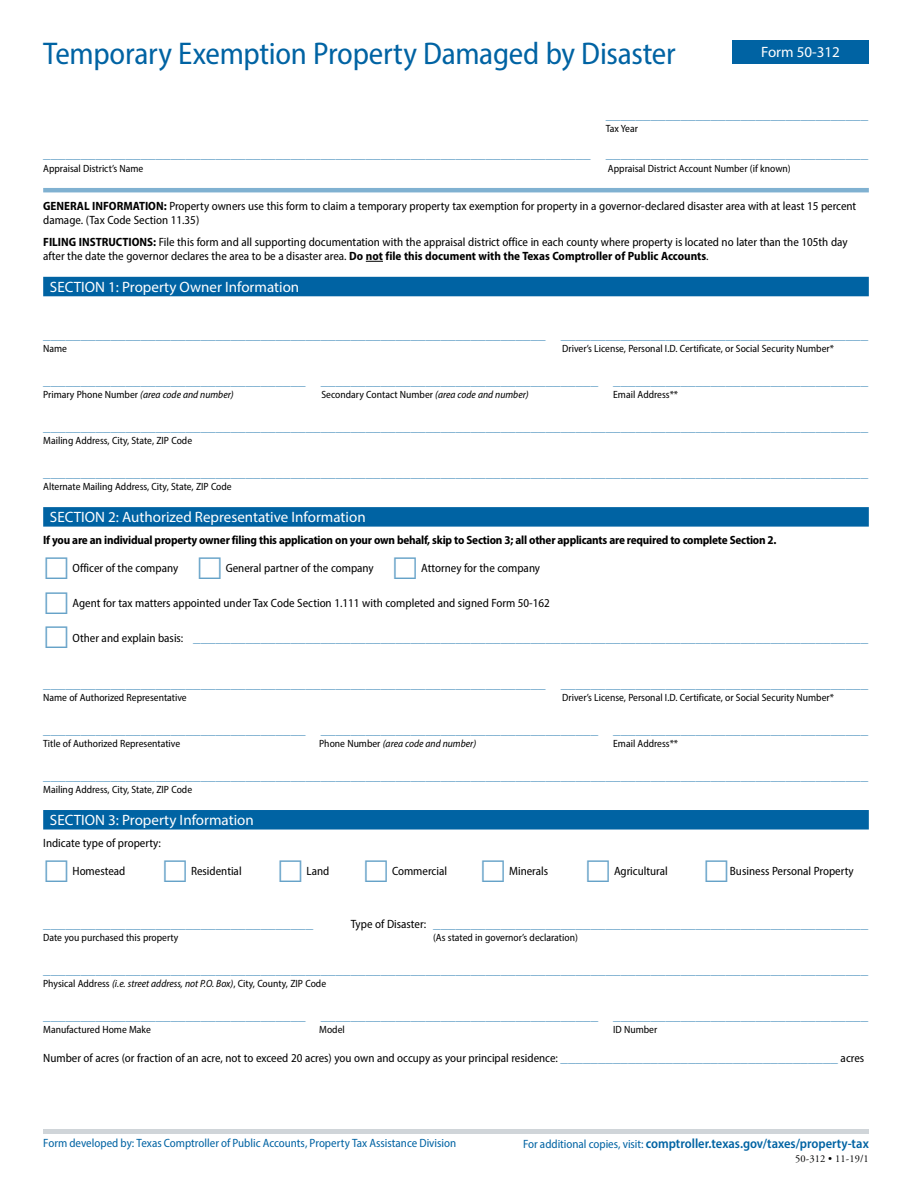
<style>
.page{position:relative;width:918px;height:1188px;background:#fff}
.page>*{position:absolute;margin:0;border:0;box-sizing:border-box;transform-origin:0 0}
.t1{font:semi-condensed 31.5px "Myriad Pro";letter-spacing:-.01em;color:#0063a3}
.t2{font:semi-condensed 15px "Myriad Pro";color:#66a2c8}
.t3{font:15px "Myriad Pro";color:#fff}
.t4{font:600 semi-condensed 13.5px "Myriad Pro";color:#0063a3}
.t5{font:semi-condensed 12px/14.4px "Myriad Pro";color:#000}
.t6{font:700 semi-condensed 12px "Myriad Pro";letter-spacing:-.02em;color:#000}
.t7{font:semi-condensed 12px "Myriad Pro";color:#0063a3}
.t8{font:semi-condensed 10.5px "Myriad Pro";color:#000}
.t9{font:italic semi-condensed 10.5px "Myriad Pro";color:#000}
.t10{font:10.5px "Adobe Garamond Pro";letter-spacing:.01em;color:#000}
.s1{font-weight:700}
.s2{font-style:normal}
.s3{font-style:italic}
.s4{font-size:12px;color:#000}
.s5{font-size:15px;color:#66a2c8}
.s6{font-weight:400;font-size:12px}
</style>
<div class="page">
<hr style="left:43px;top:1129px;width:826px;height:4px;background:#d0d5d9">
<div style="left:732px;top:40px;width:137px;height:24px;background:#0063a3"></div>
<hr style="left:43px;top:188px;width:826px;height:4px;background:#80b1d1">
<svg style="left:366px;top:261px;width:17px;height:1px"></svg>
<div style="left:43px;top:277px;width:826px;height:19px;background:#0063a3"></div>
<div style="left:43px;top:507px;width:826px;height:20px;background:#0063a3"></div>
<div style="left:43px;top:810px;width:826px;height:20px;background:#0063a3"></div>
<h1 class="t1" style="left:43px;top:34px;width:634px">Temporary Exemption Property Damaged by Disaster</h1>
<p class="t3" style="left:761px;top:43px;width:80px">Form 50-312</p>
<p class="t2" style="left:606px;top:104px;width:264px">___________________________________</p>
<p class="t8" style="left:606px;top:122px;width:34px">Tax Year</p>
<p class="t2" style="left:43px;top:144px;width:826px">_________________________________________________________________________ ___________________________________</p>
<p class="t8" style="left:43px;top:162px;width:102px">Appraisal District’s Name</p>
<p class="t8" style="left:608px;top:162px;width:184px">Appraisal District Account Number (if known)</p>
<p class="t5" style="left:43px;top:199px;width:815px"><span class="s1">GENERAL INFORMATION:</span> Property owners use this form to claim a temporary property tax exemption for property in a governor-declared disaster area with at least 15 percent damage. (Tax Code Section 11.35)</p>
<p class="t5" style="left:43px;top:234px;width:806px"><span class="s1">FILING INSTRUCTIONS:</span> File this form and all supporting documentation with the appraisal district office in each county where property is located no later than the 105th day after the date the governor declares the area to be a disaster area. <span class="s1">Do not file this document with the Texas Comptroller of Public Accounts</span>.</p>
<p class="t3" style="left:50px;top:277px;width:251px">SECTION 1: Property Owner Information</p>
<p class="t2" style="left:43px;top:324px;width:826px">___________________________________________________________________ _________________________________________</p>
<p class="t8" style="left:43px;top:342px;width:25px">Name</p>
<p class="t8" style="left:562px;top:342px;width:273px">Driver’s License, Personal I.D. Certificate, or Social Security Number*</p>
<p class="t2" style="left:43px;top:370px;width:826px">___________________________________ _____________________________________ __________________________________</p>
<p class="t9" style="left:43px;top:389px;width:192px"><span class="s2">Primary Phone Number</span> (area code and number)</p>
<p class="t8" style="left:321px;top:388px;width:209px">Secondary Contact Number <span class="s3">(area code and number)</span></p>
<p class="t8" style="left:613px;top:388px;width:66px">Email Address**</p>
<p class="t2" style="left:43px;top:416px;width:826px">______________________________________________________________________________________________________________</p>
<p class="t8" style="left:43px;top:434px;width:150px">Mailing Address, City, State, ZIP Code</p>
<p class="t2" style="left:43px;top:462px;width:826px">______________________________________________________________________________________________________________</p>
<p class="t8" style="left:43px;top:480px;width:190px">Alternate Mailing Address, City, State, ZIP Code</p>
<p class="t3" style="left:50px;top:508px;width:317px">SECTION 2: Authorized Representative Information</p>
<p class="t6" style="left:43px;top:533px;width:735px">If you are an individual property owner filing this application on your own behalf, skip to Section 3; all other applicants are required to complete Section 2.</p>
<p class="t5" style="left:73px;top:561px;width:107px">Officer of the company</p>
<p class="t5" style="left:226px;top:561px;width:150px">General partner of the company</p>
<p class="t5" style="left:421px;top:561px;width:121px">Attorney for the company</p>
<p class="t5" style="left:73px;top:596px;width:479px">Agent for tax matters appointed under Tax Code Section 1.111 with completed and signed Form 50-162</p>
<p class="t2" style="left:73px;top:628px;width:797px"><span class="s4">Other and explain basis:</span> __________________________________________________________________________________________</p>
<p class="t2" style="left:43px;top:673px;width:826px">___________________________________________________________________ _________________________________________</p>
<p class="t8" style="left:43px;top:691px;width:145px">Name of Authorized Representative</p>
<p class="t8" style="left:562px;top:691px;width:273px">Driver’s License, Personal I.D. Certificate, or Social Security Number*</p>
<p class="t2" style="left:43px;top:719px;width:826px">___________________________________ _____________________________________ __________________________________</p>
<p class="t8" style="left:43px;top:737px;width:139px">Title of Authorized Representative</p>
<p class="t9" style="left:319px;top:737px;width:159px"><span class="s2">Phone Number</span> (area code and number)</p>
<p class="t8" style="left:613px;top:737px;width:66px">Email Address**</p>
<p class="t2" style="left:43px;top:765px;width:826px">______________________________________________________________________________________________________________</p>
<p class="t8" style="left:43px;top:783px;width:150px">Mailing Address, City, State, ZIP Code</p>
<p class="t3" style="left:50px;top:811px;width:205px">SECTION 3: Property Information</p>
<p class="t5" style="left:43px;top:836px;width:119px">Indicate type of property:</p>
<p class="t5" style="left:73px;top:864px;width:54px">Homestead</p>
<p class="t5" style="left:191px;top:864px;width:52px">Residential</p>
<p class="t5" style="left:307px;top:864px;width:24px">Land</p>
<p class="t5" style="left:392px;top:864px;width:57px">Commercial</p>
<p class="t5" style="left:509px;top:864px;width:41px">Minerals</p>
<p class="t5" style="left:614px;top:864px;width:55px">Agricultural</p>
<p class="t5" style="left:730px;top:864px;width:125px">Business Personal Property</p>
<p class="t2" style="left:43px;top:913px;width:272px">____________________________________</p>
<p class="t2" style="left:351px;top:913px;width:519px"><span class="s4">Type of Disaster:</span> __________________________________________________________</p>
<p class="t8" style="left:43px;top:931px;width:137px">Date you purchased this property</p>
<p class="t8" style="left:433px;top:931px;width:146px">(As stated in governor’s declaration)</p>
<p class="t2" style="left:43px;top:959px;width:826px">______________________________________________________________________________________________________________</p>
<p class="t8" style="left:43px;top:977px;width:284px">Physical Address <span class="s3">(i.e. street address, not P.O. Box)</span>, City, County, ZIP Code</p>
<p class="t2" style="left:43px;top:1005px;width:826px">___________________________________ _____________________________________ __________________________________</p>
<p class="t8" style="left:43px;top:1023px;width:109px">Manufactured Home Make</p>
<p class="t8" style="left:319px;top:1023px;width:27px">Model</p>
<p class="t8" style="left:613px;top:1023px;width:46px">ID Number</p>
<p class="t5" style="left:43px;top:1050px;width:823px">Number of acres (or fraction of an acre, not to exceed 20 acres) you own and occupy as your principal residence: <span class="s5">_____________________________________</span> acres</p>
<p class="t7" style="left:43px;top:1136px;width:414px">Form developed by: Texas Comptroller of Public Accounts, Property Tax Assistance Division</p>
<p class="t4" style="left:523px;top:1135px;width:347px"><span class="s6">For additional copies, visit:</span> comptroller.texas.gov/taxes/property-tax</p>
<p class="t10" style="left:795px;top:1152px;width:75px">50-312 • 11-19/1</p>
</div>
